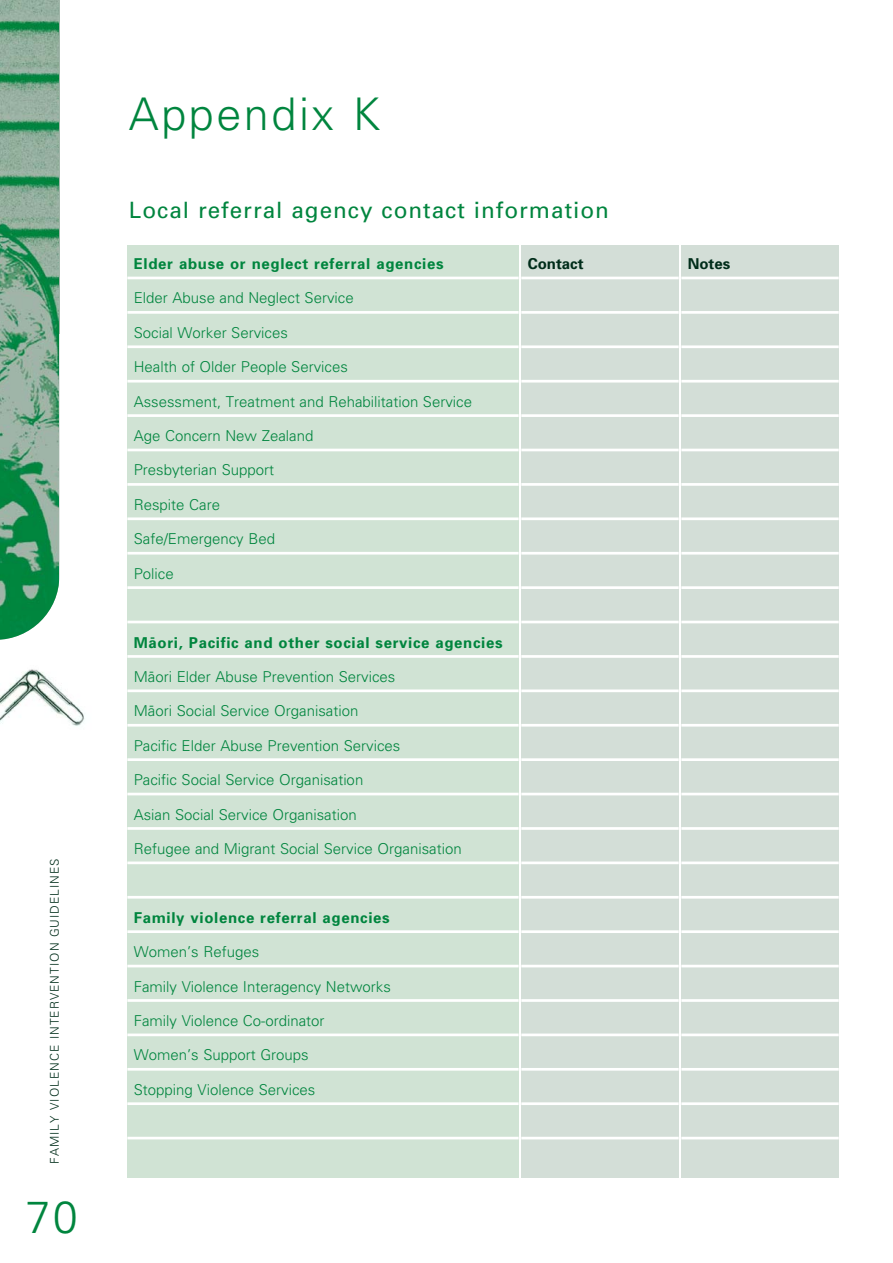
<style>
.page{position:relative;width:893px;height:1263px;background:#fff}
.page>*{position:absolute;margin:0;border:0;box-sizing:border-box;transform-origin:0 0}
.t1{font:300 45px "Univers M";letter-spacing:.055em;color:#00853e}
.t2{font:22.5px "Univers M";letter-spacing:.045em;color:#00853e}
.t3{font:300 15px "Univers M";color:#00853e}
.t4{font:700 15px "Univers M";letter-spacing:.045em;color:#00853e}
.t5{font:700 15px "Univers M";color:#002d1a}
.t6{font:300 12px "Univers M";letter-spacing:.085em;color:#002d1a}
</style>
<div class="page">
<img style="left:0;top:669px;width:85px;height:57px">
<img style="left:0;top:0;width:58px;height:640px">
<div style="left:681px;top:245px;width:158px;height:933px;background:#d3ded7"></div>
<hr style="left:681px;top:277px;width:158px;height:2px;background:#fff">
<hr style="left:681px;top:311px;width:158px;height:3px;background:#fff">
<hr style="left:681px;top:345px;width:158px;height:3px;background:#fff">
<hr style="left:681px;top:380px;width:158px;height:3px;background:#fff">
<hr style="left:681px;top:414px;width:158px;height:3px;background:#fff">
<hr style="left:681px;top:449px;width:158px;height:2px;background:#fff">
<hr style="left:681px;top:483px;width:158px;height:3px;background:#fff">
<hr style="left:681px;top:517px;width:158px;height:3px;background:#fff">
<hr style="left:681px;top:552px;width:158px;height:3px;background:#fff">
<hr style="left:681px;top:586px;width:158px;height:3px;background:#fff">
<hr style="left:681px;top:621px;width:158px;height:2px;background:#fff">
<hr style="left:681px;top:655px;width:158px;height:3px;background:#fff">
<hr style="left:681px;top:689px;width:158px;height:3px;background:#fff">
<hr style="left:681px;top:724px;width:158px;height:3px;background:#fff">
<hr style="left:681px;top:758px;width:158px;height:3px;background:#fff">
<hr style="left:681px;top:793px;width:158px;height:2px;background:#fff">
<hr style="left:681px;top:827px;width:158px;height:3px;background:#fff">
<hr style="left:681px;top:862px;width:158px;height:2px;background:#fff">
<hr style="left:681px;top:896px;width:158px;height:3px;background:#fff">
<hr style="left:681px;top:930px;width:158px;height:3px;background:#fff">
<hr style="left:681px;top:965px;width:158px;height:2px;background:#fff">
<hr style="left:681px;top:999px;width:158px;height:3px;background:#fff">
<hr style="left:681px;top:1034px;width:158px;height:2px;background:#fff">
<hr style="left:681px;top:1068px;width:158px;height:3px;background:#fff">
<hr style="left:681px;top:1102px;width:158px;height:3px;background:#fff">
<hr style="left:681px;top:1137px;width:158px;height:2px;background:#fff">
<div style="left:127px;top:245px;width:392px;height:933px;background:#d0e3d4"></div>
<hr style="left:127px;top:277px;width:392px;height:2px;background:#fff">
<hr style="left:127px;top:311px;width:392px;height:3px;background:#fff">
<hr style="left:127px;top:345px;width:392px;height:3px;background:#fff">
<hr style="left:127px;top:380px;width:392px;height:3px;background:#fff">
<hr style="left:127px;top:414px;width:392px;height:3px;background:#fff">
<hr style="left:127px;top:449px;width:392px;height:2px;background:#fff">
<hr style="left:127px;top:483px;width:392px;height:3px;background:#fff">
<hr style="left:127px;top:517px;width:392px;height:3px;background:#fff">
<hr style="left:127px;top:552px;width:392px;height:3px;background:#fff">
<hr style="left:127px;top:586px;width:392px;height:3px;background:#fff">
<hr style="left:127px;top:621px;width:392px;height:2px;background:#fff">
<hr style="left:127px;top:655px;width:392px;height:3px;background:#fff">
<hr style="left:127px;top:689px;width:392px;height:3px;background:#fff">
<hr style="left:127px;top:724px;width:392px;height:3px;background:#fff">
<hr style="left:127px;top:758px;width:392px;height:3px;background:#fff">
<hr style="left:127px;top:793px;width:392px;height:2px;background:#fff">
<hr style="left:127px;top:827px;width:392px;height:3px;background:#fff">
<hr style="left:127px;top:862px;width:392px;height:2px;background:#fff">
<hr style="left:127px;top:896px;width:392px;height:3px;background:#fff">
<hr style="left:127px;top:930px;width:392px;height:3px;background:#fff">
<hr style="left:127px;top:965px;width:392px;height:2px;background:#fff">
<hr style="left:127px;top:999px;width:392px;height:3px;background:#fff">
<hr style="left:127px;top:1034px;width:392px;height:2px;background:#fff">
<hr style="left:127px;top:1068px;width:392px;height:3px;background:#fff">
<hr style="left:127px;top:1102px;width:392px;height:3px;background:#fff">
<hr style="left:127px;top:1137px;width:392px;height:2px;background:#fff">
<div style="left:521px;top:245px;width:158px;height:933px;background:#d3ded7"></div>
<hr style="left:521px;top:277px;width:158px;height:2px;background:#fff">
<hr style="left:521px;top:311px;width:158px;height:3px;background:#fff">
<hr style="left:521px;top:345px;width:158px;height:3px;background:#fff">
<hr style="left:521px;top:380px;width:158px;height:3px;background:#fff">
<hr style="left:521px;top:414px;width:158px;height:3px;background:#fff">
<hr style="left:521px;top:449px;width:158px;height:2px;background:#fff">
<hr style="left:521px;top:483px;width:158px;height:3px;background:#fff">
<hr style="left:521px;top:517px;width:158px;height:3px;background:#fff">
<hr style="left:521px;top:552px;width:158px;height:3px;background:#fff">
<hr style="left:521px;top:586px;width:158px;height:3px;background:#fff">
<hr style="left:521px;top:621px;width:158px;height:2px;background:#fff">
<hr style="left:521px;top:655px;width:158px;height:3px;background:#fff">
<hr style="left:521px;top:689px;width:158px;height:3px;background:#fff">
<hr style="left:521px;top:724px;width:158px;height:3px;background:#fff">
<hr style="left:521px;top:758px;width:158px;height:3px;background:#fff">
<hr style="left:521px;top:793px;width:158px;height:2px;background:#fff">
<hr style="left:521px;top:827px;width:158px;height:3px;background:#fff">
<hr style="left:521px;top:862px;width:158px;height:2px;background:#fff">
<hr style="left:521px;top:896px;width:158px;height:3px;background:#fff">
<hr style="left:521px;top:930px;width:158px;height:3px;background:#fff">
<hr style="left:521px;top:965px;width:158px;height:2px;background:#fff">
<hr style="left:521px;top:999px;width:158px;height:3px;background:#fff">
<hr style="left:521px;top:1034px;width:158px;height:2px;background:#fff">
<hr style="left:521px;top:1068px;width:158px;height:3px;background:#fff">
<hr style="left:521px;top:1102px;width:158px;height:3px;background:#fff">
<hr style="left:521px;top:1137px;width:158px;height:2px;background:#fff">
<p class="t6" style="left:50px;top:1164px;width:307px;rotate:-90deg">FAMILY VIOLENCE INTERVENTION GUIDELINES</p>
<p class="t1" style="left:25px;top:1200px;width:54px">70</p>
<p class="t1" style="left:129px;top:97px;width:253px">Appendix K</p>
<p class="t2" style="left:129px;top:202px;width:481px">Local referral agency contact information</p>
<p class="t4" style="left:134px;top:258px;width:311px">Elder abuse or neglect referral agencies</p>
<p class="t5" style="left:688px;top:258px;width:44px">Notes</p>
<p class="t3" style="left:134px;top:293px;width:222px">Elder Abuse and Neglect Service</p>
<p class="t3" style="left:134px;top:327px;width:156px">Social Worker Services</p>
<p class="t3" style="left:134px;top:361px;width:216px">Health of Older People Services</p>
<p class="t3" style="left:134px;top:396px;width:340px">Assessment, Treatment and Rehabilitation Service</p>
<p class="t3" style="left:134px;top:430px;width:181px">Age Concern New Zealand</p>
<p class="t3" style="left:134px;top:465px;width:142px">Presbyterian Support</p>
<p class="t3" style="left:134px;top:499px;width:88px">Respite Care</p>
<p class="t3" style="left:134px;top:533px;width:143px">Safe/Emergency Bed</p>
<p class="t3" style="left:134px;top:568px;width:41px">Police</p>
<p class="t5" style="left:528px;top:258px;width:57px">Contact</p>
<p class="t4" style="left:134px;top:637px;width:370px">Mäori, Pacific and other social service agencies</p>
<p class="t3" style="left:134px;top:671px;width:263px">Mäori Elder Abuse Prevention Services</p>
<p class="t3" style="left:134px;top:706px;width:226px">Mäori Social Service Organisation</p>
<p class="t3" style="left:134px;top:740px;width:268px">Pacific Elder Abuse Prevention Services</p>
<p class="t3" style="left:134px;top:774px;width:231px">Pacific Social Service Organisation</p>
<p class="t3" style="left:134px;top:809px;width:224px">Asian Social Service Organisation</p>
<p class="t3" style="left:134px;top:843px;width:329px">Refugee and Migrant Social Service Organisation</p>
<p class="t4" style="left:134px;top:912px;width:257px">Family violence referral agencies</p>
<p class="t3" style="left:134px;top:946px;width:127px">Women’s Refuges</p>
<p class="t3" style="left:134px;top:981px;width:259px">Family Violence Interagency Networks</p>
<p class="t3" style="left:134px;top:1015px;width:192px">Family Violence Co-ordinator</p>
<p class="t3" style="left:134px;top:1050px;width:177px">Women’s Support Groups</p>
<p class="t3" style="left:134px;top:1084px;width:183px">Stopping Violence Services</p>
</div>
